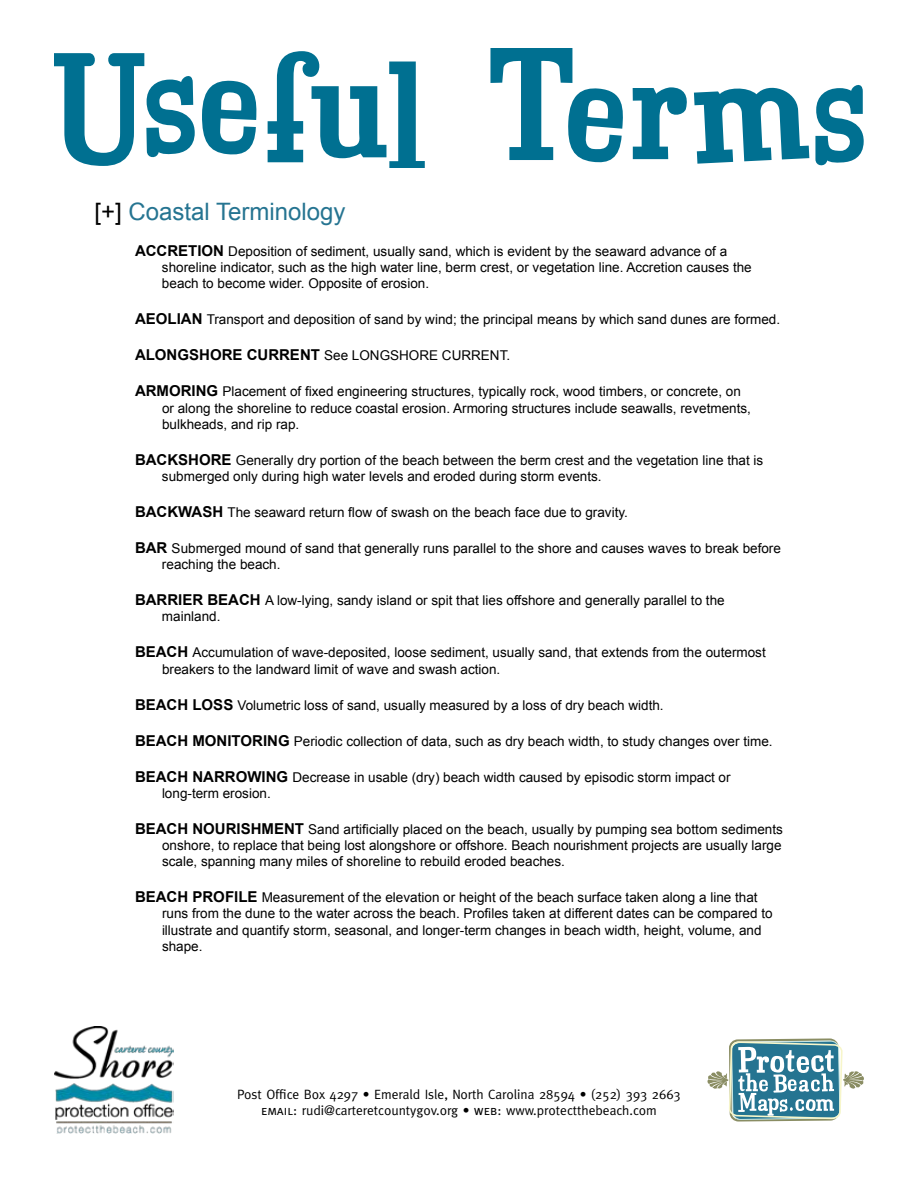
<style>
.page{position:relative;width:918px;height:1188px;background:#fff}
.page>*{position:absolute;margin:0;border:0;box-sizing:border-box;transform-origin:0 0}
.t1{font:24px "Arial";color:#257491}
.t2{font:13.5px/16.2px "Arial";color:#000}
.t3{font:13.5px/16.2px "Meta";color:#000;text-align:center}
.s1{color:#000}
.s2{font-weight:700;font-size:15px}
.s3{font-family:"Meta Caps"}
</style>
<div class="page">
<img style="left:54px;top:1026px;width:120px;height:108px">
<svg style="left:707px;top:1038px;width:157px;height:84px"></svg>
<svg style="left:54px;top:53px;width:141px;height:113px"></svg>
<svg style="left:202px;top:80px;width:55px;height:75px"></svg>
<svg style="left:268px;top:51px;width:157px;height:116px"></svg>
<svg style="left:490px;top:48px;width:133px;height:115px"></svg>
<svg style="left:633px;top:87px;width:176px;height:77px"></svg>
<svg style="left:815px;top:85px;width:49px;height:81px"></svg>
<h1 class="t1" style="left:94px;top:196px;width:252px"><span class="s1">[+]</span> Coastal Terminology</h1>
<p class="t2" style="left:162px;top:243px;width:591px;text-indent:-27px"><span class="s2">ACCRETION</span> Deposition of sediment, usually sand, which is evident by the seaward advance of a shoreline indicator, such as the high water line, berm crest, or vegetation line. Accretion causes the beach to become wider. Opposite of erosion.</p>
<p class="t2" style="left:135px;top:312px;width:647px"><span class="s2">AEOLIAN</span> Transport and deposition of sand by wind; the principal means by which sand dunes are formed.</p>
<p class="t2" style="left:135px;top:348px;width:377px"><span class="s2">ALONGSHORE CURRENT</span> See LONGSHORE CURRENT.</p>
<p class="t2" style="left:162px;top:384px;width:591px;text-indent:-27px"><span class="s2">ARMORING</span> Placement of fixed engineering structures, typically rock, wood timbers, or concrete, on or along the shoreline to reduce coastal erosion. Armoring structures include seawalls, revetments, bulkheads, and rip rap.</p>
<p class="t2" style="left:162px;top:452px;width:603px;text-indent:-27px"><span class="s2">BACKSHORE</span> Generally dry portion of the beach between the berm crest and the vegetation line that is submerged only during high water levels and eroded during storm events.</p>
<p class="t2" style="left:135px;top:504px;width:494px"><span class="s2">BACKWASH</span> The seaward return flow of swash on the beach face due to gravity.</p>
<p class="t2" style="left:162px;top:540px;width:620px;text-indent:-27px"><span class="s2">BAR</span> Submerged mound of sand that generally runs parallel to the shore and causes waves to break before reaching the beach.</p>
<p class="t2" style="left:162px;top:592px;width:564px;text-indent:-27px"><span class="s2">BARRIER BEACH</span> A low-lying, sandy island or spit that lies offshore and generally parallel to the mainland.</p>
<p class="t2" style="left:162px;top:645px;width:605px;text-indent:-27px"><span class="s2">BEACH</span> Accumulation of wave-deposited, loose sediment, usually sand, that extends from the outermost breakers to the landward limit of wave and swash action.</p>
<p class="t2" style="left:135px;top:697px;width:530px"><span class="s2">BEACH LOSS</span> Volumetric loss of sand, usually measured by a loss of dry beach width.</p>
<p class="t2" style="left:135px;top:733px;width:639px"><span class="s2">BEACH MONITORING</span> Periodic collection of data, such as dry beach width, to study changes over time.</p>
<p class="t2" style="left:162px;top:769px;width:570px;text-indent:-27px"><span class="s2">BEACH NARROWING</span> Decrease in usable (dry) beach width caused by episodic storm impact or long-term erosion.</p>
<p class="t2" style="left:162px;top:821px;width:622px;text-align:justify;text-indent:-27px"><span class="s2">BEACH NOURISHMENT</span> Sand artificially placed on the beach, usually by pumping sea bottom sediments onshore, to replace that being lost alongshore or offshore. Beach nourishment projects are usually large scale, spanning many miles of shoreline to rebuild eroded beaches.</p>
<p class="t2" style="left:162px;top:889px;width:612px;text-indent:-27px"><span class="s2">BEACH PROFILE</span> Measurement of the elevation or height of the beach surface taken along a line that runs from the dune to the water across the beach. Profiles taken at different dates can be compared to illustrate and quantify storm, seasonal, and longer-term changes in beach width, height, volume, and shape.</p>
<p class="t3" style="left:237px;top:1086px;width:445px">Post Office Box 4297 • Emerald Isle, North Carolina 28594 • (252) 393 2663 <span class="s3">email:</span> rudi@carteretcountygov.org • <span class="s3">web:</span> www.protectthebeach.com</p>
</div>
